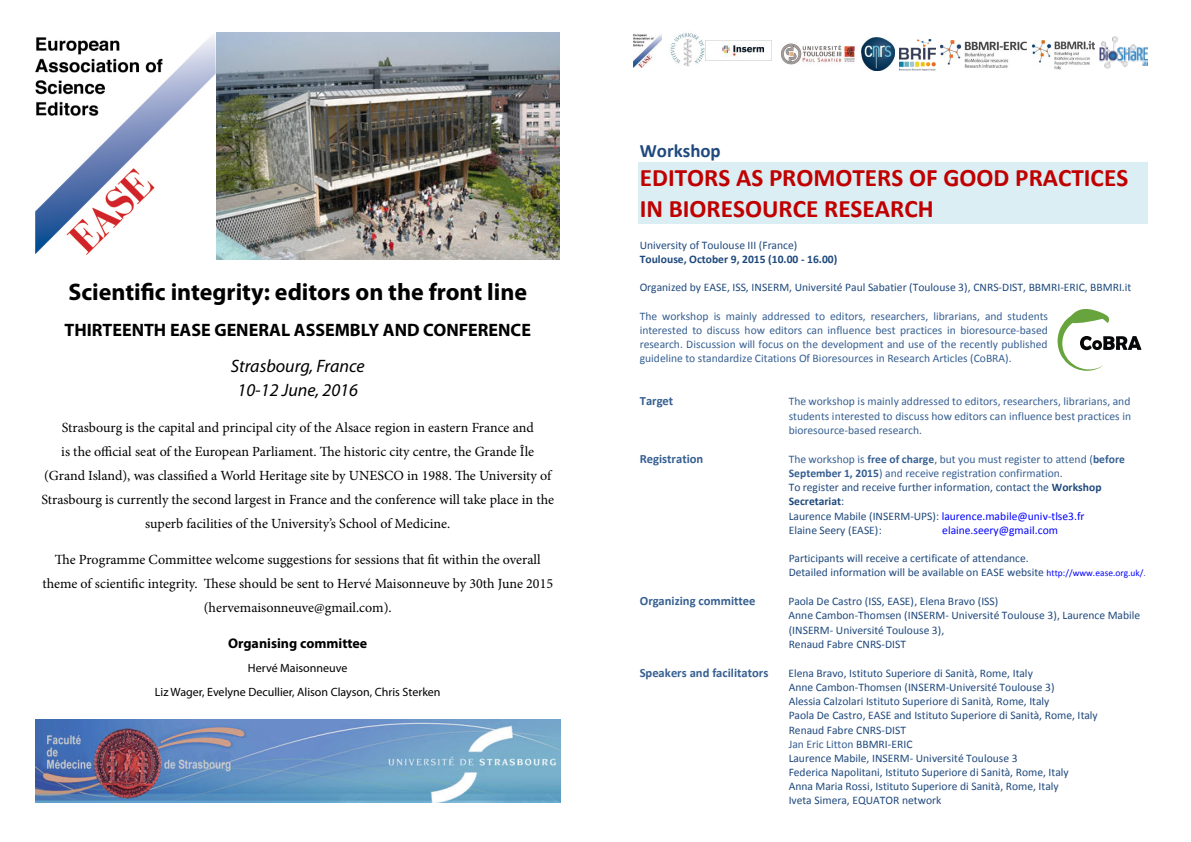
<style>
.page{position:relative;width:1191px;height:842px;background:#fff}
.page>*{position:absolute;margin:0;border:0;box-sizing:border-box;transform-origin:0 0}
.t1{font:700 25.2px/30.7px "Calibri";color:#c00000}
.t2{font:700 24px "Myriad Pro";color:#000}
.t3{font:700 18.9px "Calibri";color:#1f497d}
.t4{font:700 18px "Myriad Pro";color:#000}
.t5{font:italic 18px/24px "Myriad Pro";color:#000;text-align:center}
.t6{font:14px/24px "Minion Pro";color:#000;text-align:center}
.t7{font:700 14px "Myriad Pro";color:#000}
.t8{font:700 12.6px "Calibri";color:#365f91}
.t9{font:12px/24px "Myriad Pro";color:#000;text-align:center}
.t10{font:11.6px/14.1px "Calibri";color:#1f497d}
.t11{font:11.6px/14.1px "Calibri";color:#365f91;text-align:justify}
.t12{font:700 11.6px "Calibri";color:#1f497d}
.t13{font:11.6px "Calibri";color:#00f}
.s1{color:#365f91}
.s2{font-weight:700;color:#365f91}
.s3{font-weight:700}
.s4{color:#00f}
.s5{font-size:9.4px;color:#00f}
.s6{font-size:9.4px;color:#365f91}
</style>
<div class="page">
<img style="left:35px;top:720px;width:525px;height:82px">
<img style="left:216px;top:32px;width:343px;height:227px">
<img style="left:36px;top:35px;width:180px;height:219px">
<svg style="left:1057px;top:309px;width:84px;height:62px"></svg>
<img style="left:940px;top:40px;width:86px;height:28px">
<img style="left:1100px;top:37px;width:47px;height:31px">
<img style="left:633px;top:34px;width:28px;height:34px">
<img style="left:670px;top:33px;width:39px;height:33px">
<img style="left:899px;top:39px;width:36px;height:32px">
<img style="left:705px;top:41px;width:66px;height:20px">
<img style="left:781px;top:43px;width:74px;height:22px">
<div style="left:638px;top:162px;width:509px;height:31px;background:#daeef3"></div>
<div style="left:638px;top:193px;width:509px;height:31px;background:#daeef3"></div>
<img style="left:1032px;top:40px;width:63px;height:30px">
<img style="left:861px;top:38px;width:33px;height:33px">
<h2 class="t2" style="left:68px;top:276px;width:460px">Scientific integrity: editors on the front line</h2>
<h3 class="t4" style="left:64px;top:318px;width:468px">THIRTEENTH EASE GENERAL ASSEMBLY AND CONFERENCE</h3>
<h3 class="t5" style="left:231px;top:354px;width:135px">Strasbourg, France<br>10-12 June, 2016</h3>
<p class="t6" style="left:41px;top:416px;width:514px">Strasbourg is the capital and principal city of the Alsace region in eastern France and<br>is the official seat of the European Parliament. The historic city centre, the Grande Île (Grand Island), was classified a World Heritage site by UNESCO in 1988. The University of Strasbourg is currently the second largest in France and the conference will take place in the superb facilities of the University’s School of Medicine.</p>
<p class="t6" style="left:42px;top:548px;width:512px">The Programme Committee welcome suggestions for sessions that fit within the overall theme of scientific integrity. These should be sent to Hervé Maisonneuve by 30th June 2015 (hervemaisonneuve@gmail.com).</p>
<p class="t7" style="left:228px;top:634px;width:141px">Organising committee</p>
<p class="t9" style="left:155px;top:656px;width:287px">Hervé Maisonneuve<br>Liz Wager, Evelyne Decullier, Alison Clayson, Chris Sterken</p>
<h3 class="t3" style="left:639px;top:137px;width:82px">Workshop</h3>
<h1 class="t1" style="left:639px;top:162px;width:490px">EDITORS AS PROMOTERS OF GOOD PRACTICES<br>IN BIORESOURCE RESEARCH</h1>
<p class="t10" style="left:639px;top:238px;width:159px">University of Toulouse III (France)</p>
<p class="t12" style="left:639px;top:251px;width:199px">Toulouse, October 9, 2015 (10.00 - 16.00)</p>
<p class="t10" style="left:639px;top:280px;width:493px">Organized by EASE, ISS, INSERM, Université Paul Sabatier (Toulouse 3), CNRS-DIST, BBMRI-ERIC, BBMRI.it</p>
<p class="t11" style="left:639px;top:308px;width:410px">The workshop is mainly addressed to editors, researchers, librarians, and students interested to discuss how editors can influence best practices in bioresource-based research. Discussion will focus on the development and use of the recently published guideline to standardize Citations Of Bioresources in Research Articles (CoBRA).</p>
<p class="t8" style="left:639px;top:392px;width:35px">Target</p>
<p class="t11" style="left:788px;top:394px;width:344px">The workshop is mainly addressed to editors, researchers, librarians, and students interested to discuss how editors can influence best practices in bioresource-based research.</p>
<p class="t8" style="left:639px;top:450px;width:65px">Registration</p>
<p class="t10" style="left:788px;top:451px;width:338px"><span class="s1">The workshop is</span> <span class="s2">free of charge</span><span class="s1">, but you must register to attend (</span><span class="s2">before September 1, 2015</span><span class="s1">) and receive registration confirmation.<br></span>To register and receive further information, contact the <span class="s3">Workshop Secretariat</span>:<br>Laurence Mabile (INSERM-UPS): <span class="s4">laurence.mabile@univ-tlse3.fr<br></span>Elaine Seery (EASE):</p>
<p class="t13" style="left:942px;top:522px;width:117px">elaine.seery@gmail.com</p>
<p class="t10" style="left:788px;top:550px;width:358px">Participants will receive a certificate of attendance.<br>Detailed information will be available on EASE website <span class="s5">http://www.ease.org.uk/</span><span class="s6">.</span></p>
<p class="t8" style="left:639px;top:592px;width:117px">Organizing committee</p>
<p class="t10" style="left:788px;top:594px;width:353px">Paola De Castro (ISS, EASE), Elena Bravo (ISS)<br>Anne Cambon-Thomsen (INSERM- Université Toulouse 3), Laurence Mabile (INSERM- Université Toulouse 3),<br>Renaud Fabre CNRS-DIST</p>
<p class="t8" style="left:639px;top:664px;width:130px">Speakers and facilitators</p>
<p class="t10" style="left:788px;top:666px;width:311px">Elena Bravo, Istituto Superiore di Sanità, Rome, Italy<br>Anne Cambon-Thomsen (INSERM-Université Toulouse 3)<br>Alessia Calzolari Istituto Superiore di Sanità, Rome, Italy<br>Paola De Castro, EASE and Istituto Superiore di Sanità, Rome, Italy Renaud Fabre CNRS-DIST<br><span class="s1">Jan Eric Litton</span> BBMRI-ERIC<br>Laurence Mabile, INSERM- Université Toulouse 3<br>Federica Napolitani, Istituto Superiore di Sanità, Rome, Italy<br>Anna Maria Rossi, Istituto Superiore di Sanità, Rome, Italy<br>Iveta Simera, EQUATOR network</p>
</div>
